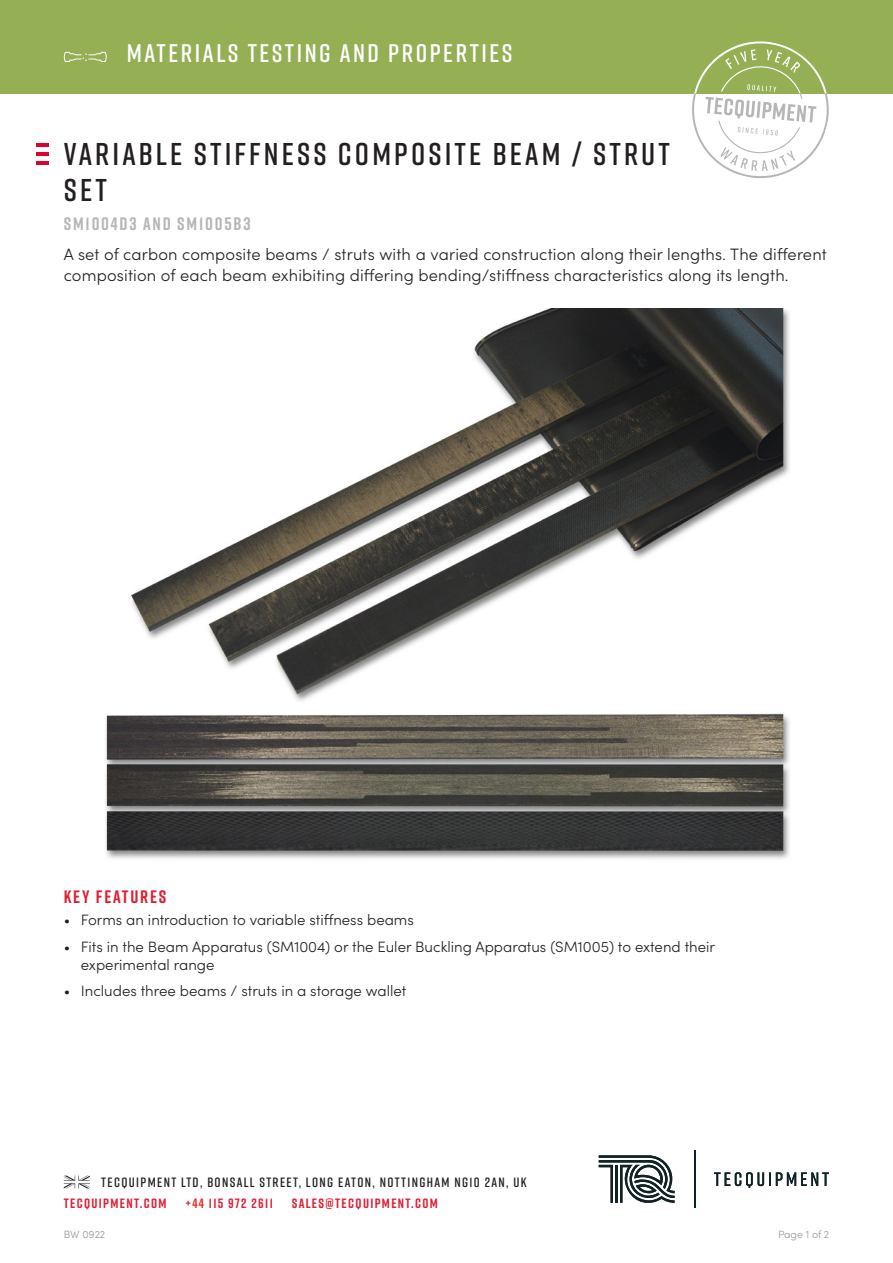
<style>
.page{position:relative;width:893px;height:1263px;background:#fff}
.page>*{position:absolute;margin:0;border:0;box-sizing:border-box;transform-origin:0 0}
.t1{font:600 31.5px/36px "Rift";letter-spacing:.1em;color:#231f20}
.t2{font:600 25.5px "Rift";letter-spacing:.1em;color:#fff}
.t3{font:700 18px "Rift";letter-spacing:.1em;color:#b4b8b4}
.Main_heading{font:700 18px "Rift";letter-spacing:.1em;color:#df1f33}
.Product_description{font:300 16.5px/21px "Sofia Pro";letter-spacing:.01em;color:#231f20}
.Large_bullet_points{font:300 15px/18px "Sofia Pro";color:#231f20}
.t4{font:600 13.5px "Rift";letter-spacing:.1em;color:#231f20}
.t5{font:700 13.5px "Rift";letter-spacing:.1em;color:#df1f33}
.t6{font:300 10.5px "Sofia Pro";color:#939598}
.s1{color:#ee2d28}
</style>
<div class="page">
<svg style="left:599px;top:1155px;width:76px;height:48px"></svg>
<svg style="left:714px;top:1172px;width:115px;height:16px"></svg>
<hr style="left:694px;top:1150px;width:1px;height:58px;background:#112226">
<svg style="left:64px;top:1175px;width:26px;height:13px"></svg>
<img style="left:105px;top:308px;width:685px;height:551px">
<div style="left:0;top:0;width:893px;height:94px;background:#95af55"></div>
<svg style="left:64px;top:52px;width:43px;height:10px"></svg>
<svg style="left:692px;top:41px;width:137px;height:137px"></svg>
<svg style="left:36px;top:143px;width:13px;height:3px"></svg>
<svg style="left:36px;top:152px;width:13px;height:3px"></svg>
<hr style="left:36px;top:161px;width:13px;height:4px;background:#dd0330">
<p class="t2" style="left:127px;top:35px;width:387px">MATERIALS TESTING AND PROPERTIES</p>
<p class="t1" style="left:64px;top:135px;width:608px">VARIABLE STIFFNESS COMPOSITE BEAM / STRUT<br>SET</p>
<p class="t3" style="left:64px;top:211px;width:188px">SM1004D3 AND SM1005B3</p>
<p class="Product_description" style="left:64px;top:243px;width:764px">A set of carbon composite beams / struts with a varied construction along their lengths. The different composition of each beam exhibiting differing bending/stiffness characteristics along its length.</p>
<p class="Main_heading" style="left:64px;top:884px;width:104px">KEY FEATURES</p>
<p class="Large_bullet_points" style="left:64px;top:910px;width:352px">• Forms an introduction to variable stiffness beams</p>
<p class="Large_bullet_points" style="left:81px;top:936px;width:636px;text-indent:-17px">• Fits in the Beam Apparatus (SM1004) or the Euler Buckling Apparatus (SM1005) to extend their experimental range</p>
<p class="Large_bullet_points" style="left:64px;top:981px;width:344px">• Includes three beams / struts in a storage wallet</p>
<p class="t4" style="left:101px;top:1172px;width:427px">TECQUIPMENT LTD, BONSALL STREET, LONG EATON, NOTTINGHAM NG10 2AN, UK</p>
<p class="t5" style="left:64px;top:1193px;width:104px">TECQUIPMENT.COM</p>
<p class="t5" style="left:185px;top:1193px;width:89px">+<span class="s1">44</span> 115 972 2611</p>
<p class="t5" style="left:292px;top:1193px;width:148px">SALES@TECQUIPMENT.COM</p>
<p class="t6" style="left:64px;top:1227px;width:43px">BW 0922</p>
<p class="t6" style="left:778px;top:1227px;width:53px">Page 1 of 2</p>
</div>
